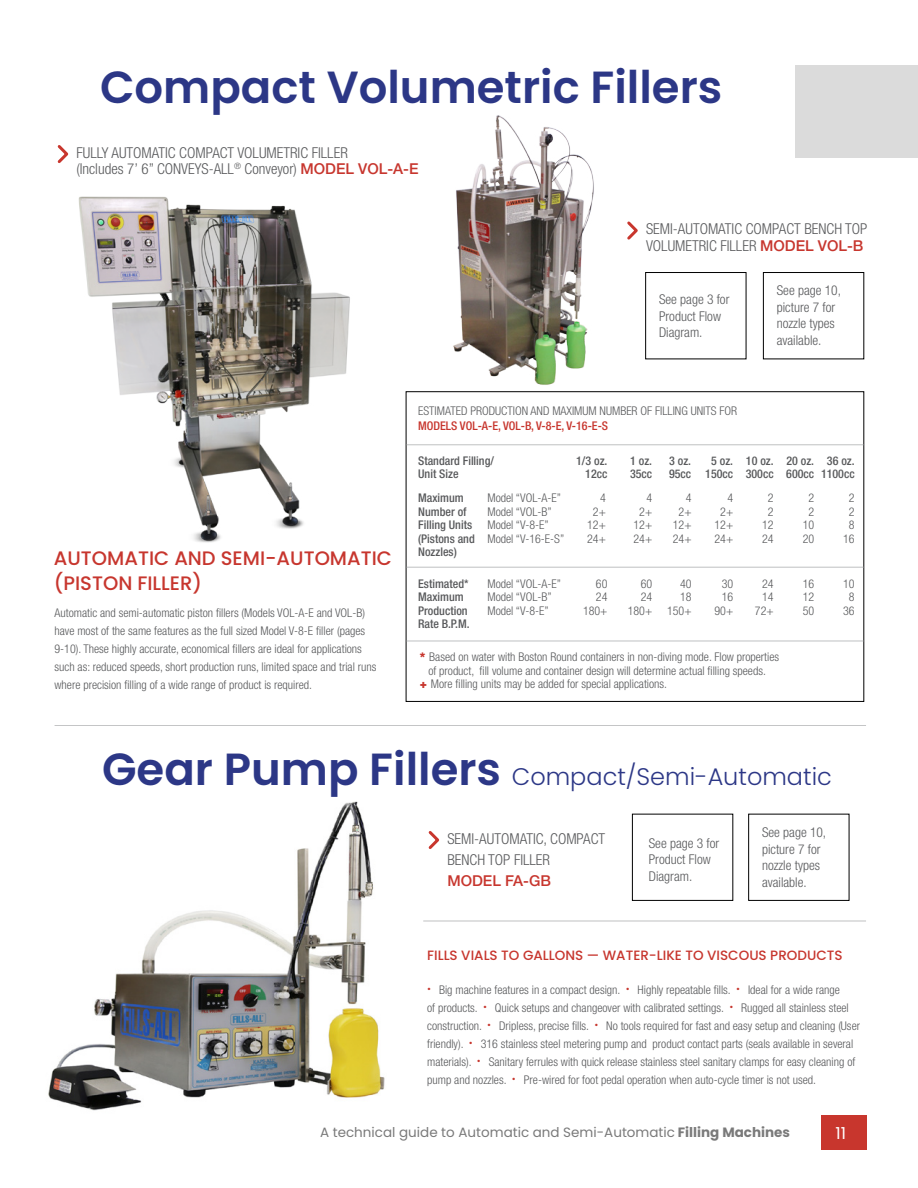
<style>
.page{position:relative;width:918px;height:1188px;background:#fff}
.page>*{position:absolute;margin:0;border:0;box-sizing:border-box;transform-origin:0 0}
.t1{font:600 45px "Poppins";color:#2c3786}
.t2{font:300 24px "Poppins";color:#2c3786}
.t3{font:500 19.5px/25.5px "Poppins";color:#c7362e}
.t4{font:16.5px "Poppins";color:#fff}
.t5{font:300 condensed 15px/16.5px "Helvetica Neue LT Std";color:#58595b}
.t6{font:500 15px "Helvetica Neue LT Std";color:#c7362e}
.t7{font:300 condensed 13.5px/16.5px "Helvetica Neue LT Std";color:#58595b}
.t8{font:13.5px "Poppins";color:#7a7a7a}
.t9{font:500 13.5px "Poppins";color:#c7362e}
.t10{font:300 condensed 12px/13.5px "Helvetica Neue LT Std";color:#58595b;text-align:right}
.t11{font:500 condensed 12px/13.5px "Helvetica Neue LT Std";color:#58595b}
.t12{font:500 condensed 12px "Helvetica Neue LT Std";color:#c7362e}
.s1{font-weight:500;font-stretch:normal;color:#c7362e}
.s2{font-weight:900;font-stretch:normal;color:#c7362e}
.s3{font-weight:600;font-size:45px}
.s4{font-weight:500;font-size:16.5px;color:#c7362e}
.s5{font-weight:700}
</style>
<div class="page">
<div style="left:822px;top:1116px;width:45px;height:34px;background:#c8362d"></div>
<div style="left:795px;top:66px;width:123px;height:92px;background:#dbdbdb"></div>
<img style="left:48px;top:801px;width:337px;height:310px">
<img style="left:453px;top:115px;width:141px;height:270px">
<svg style="left:428px;top:831px;width:11px;height:18px"></svg>
<img style="left:78px;top:196px;width:272px;height:347px">
<svg style="left:57px;top:145px;width:12px;height:18px"></svg>
<svg style="left:627px;top:221px;width:11px;height:19px"></svg>
<hr style="left:55px;top:725px;width:811px;height:1px;background:#949698">
<hr style="left:423px;top:921px;width:443px;height:1px;background:#949698">
<div style="left:406px;top:392px;width:458px;height:310px;border:1px solid #000"></div>
<hr style="left:406px;top:567px;width:458px;height:1px;background:#949698">
<hr style="left:406px;top:641px;width:458px;height:1px;background:#949698">
<hr style="left:406px;top:445px;width:458px;height:1px;background:#949698">
<div style="left:645px;top:272px;width:101px;height:87px;border:1px solid #000"></div>
<div style="left:763px;top:272px;width:101px;height:87px;border:1px solid #000"></div>
<div style="left:632px;top:814px;width:101px;height:87px;border:1px solid #000"></div>
<div style="left:748px;top:814px;width:101px;height:87px;border:1px solid #000"></div>
<h1 class="t1" style="left:100px;top:61px;width:624px">Compact Volumetric Fillers</h1>
<p class="t5" style="left:76px;top:144px;width:344px">FULLY AUTOMATIC COMPACT VOLUMETRIC FILLER<br>(Includes 7’ 6” CONVEYS-ALL<sup>®</sup> Conveyor) <span class="s1">MODEL VOL-A-E</span></p>
<p class="t5" style="left:646px;top:221px;width:223px">SEMI-AUTOMATIC COMPACT BENCH TOP<br>VOLUMETRIC FILLER <span class="s1">MODEL VOL-B</span></p>
<p class="t7" style="left:659px;top:291px;width:72px">See page 3 for<br>Product Flow<br>Diagram.</p>
<p class="t7" style="left:777px;top:282px;width:66px">See page 10, picture 7 for nozzle types available.</p>
<h3 class="t3" style="left:54px;top:545px;width:340px">AUTOMATIC AND SEMI-AUTOMATIC (PISTON FILLER)</h3>
<p class="t10" style="left:55px;top:604px;width:323px;line-height:18px;text-align:left">Automatic and semi-automatic piston fillers (Models VOL-A-E and VOL-B) have most of the same features as the full sized Model V-8-E filler (pages 9-10). These highly accurate, economical fillers are ideal for applications such as: reduced speeds, short production runs, limited space and trial runs where precision filling of a wide range of product is required.</p>
<p class="t10" style="left:418px;top:404px;width:320px">ESTIMATED PRODUCTION AND MAXIMUM NUMBER OF FILLING UNITS FOR</p>
<p class="t12" style="left:418px;top:419px;width:191px">MODELS VOL-A-E, VOL-B, V-8-E, V-16-E-S</p>
<p class="t11" style="left:418px;top:454px;width:77px">Standard Filling/<br>Unit Size</p>
<p class="t11" style="left:630px;top:454px;width:24px">1 oz.<br>35cc</p>
<p class="t11" style="left:669px;top:454px;width:24px">3 oz.<br>95cc</p>
<p class="t11" style="left:705px;top:454px;width:29px;text-align:center">5 oz.<br>150cc</p>
<p class="t11" style="left:746px;top:454px;width:29px">10 oz.<br>300cc</p>
<p class="t11" style="left:786px;top:454px;width:29px">20 oz.<br>600cc</p>
<p class="t11" style="left:821px;top:454px;width:35px;text-align:center">36 oz.<br>1100cc</p>
<p class="t11" style="left:418px;top:491px;width:58px">Maximum<br>Number of<br>Filling Units (Pistons and<br>Nozzles)</p>
<p class="t10" style="left:488px;top:491px;width:78px;text-align:left">Model “VOL-A-E”<br>Model “VOL-B”<br>Model “V-8-E”<br>Model “V-16-E-S”</p>
<p class="t10" style="left:633px;top:491px;width:20px">4<br>2+<br>12+<br>24+</p>
<p class="t11" style="left:576px;top:454px;width:33px;text-align:right">1/3 oz.<br>12cc</p>
<p class="t10" style="left:587px;top:491px;width:20px">4<br>2+<br>12+<br>24+</p>
<p class="t10" style="left:673px;top:491px;width:20px">4<br>2+<br>12+<br>24+</p>
<p class="t10" style="left:714px;top:491px;width:20px">4<br>2+<br>12+<br>24+</p>
<p class="t10" style="left:762px;top:491px;width:13px;text-align:center">2<br>2<br>12<br>24</p>
<p class="t10" style="left:803px;top:491px;width:13px;text-align:center">2<br>2<br>10<br>20</p>
<p class="t10" style="left:843px;top:491px;width:13px;text-align:center">2<br>2<br>8<br>16</p>
<p class="t10" style="left:488px;top:577px;width:75px;text-align:left">Model “VOL-A-E”<br>Model “VOL-B”<br>Model “V-8-E”</p>
<p class="t10" style="left:628px;top:577px;width:26px">60<br>24<br>180+</p>
<p class="t11" style="left:418px;top:577px;width:53px">Estimated*<br>Maximum<br>Production<br>Rate B.P.M.</p>
<p class="t10" style="left:420px;top:650px;width:361px"><span class="s2">*</span> Based on water with Boston Round containers in non-diving mode. Flow properties</p>
<p class="t10" style="left:428px;top:663px;width:339px">of product, fill volume and container design will determine actual filling speeds.</p>
<p class="t10" style="left:420px;top:677px;width:249px"><span class="s2">+</span> More filling units may be added for special applications.</p>
<p class="t10" style="left:583px;top:577px;width:26px">60<br>24<br>180+</p>
<p class="t10" style="left:667px;top:577px;width:26px">40<br>18<br>150+</p>
<p class="t10" style="left:714px;top:577px;width:20px;text-align:center">30<br>16<br>90+</p>
<p class="t10" style="left:755px;top:577px;width:20px;text-align:center">24<br>14<br>72+</p>
<p class="t10" style="left:803px;top:577px;width:13px;text-align:justify">16<br>12<br>50</p>
<p class="t10" style="left:843px;top:577px;width:13px;text-align:center">10<br>8<br>36</p>
<h2 class="t2" style="left:102px;top:763px;width:731px"><span class="s3">Gear Pump Fillers</span> Compact/Semi-Automatic</h2>
<p class="t5" style="left:447px;top:828px;width:159px;line-height:21px">SEMI-AUTOMATIC, COMPACT<br>BENCH TOP FILLER</p>
<p class="t6" style="left:447px;top:871px;width:105px">MODEL FA-GB</p>
<p class="t7" style="left:649px;top:834px;width:72px">See page 3 for<br>Product Flow<br>Diagram.</p>
<p class="t7" style="left:762px;top:824px;width:66px">See page 10, picture 7 for nozzle types available.</p>
<p class="t9" style="left:427px;top:948px;width:417px">FILLS VIALS TO GALLONS — WATER-LIKE TO VISCOUS PRODUCTS</p>
<p class="t10" style="left:427px;top:980px;width:434px;line-height:18px;text-align:left"><span class="s4">·</span> Big machine features in a compact design. <span class="s4">·</span> Highly repeatable fills. <span class="s4">·</span> Ideal for a wide range<br>of products. <span class="s4">·</span> Quick setups and changeover with calibrated settings. <span class="s4">·</span> Rugged all stainless steel construction. <span class="s4">·</span> Dripless, precise fills. <span class="s4">·</span> No tools required for fast and easy setup and cleaning (User friendly). <span class="s4">·</span> 316 stainless steel metering pump and product contact parts (seals available in several materials). <span class="s4">·</span> Sanitary ferrules with quick release stainless steel sanitary clamps for easy cleaning of pump and nozzles. <span class="s4">·</span> Pre-wired for foot pedal operation when auto-cycle timer is not used.</p>
<p class="t8" style="left:320px;top:1125px;width:472px">A technical guide to Automatic and Semi-Automatic <span class="s5">Filling Machines</span></p>
<h3 class="t4" style="left:836px;top:1123px;width:12px">11</h3>
</div>
